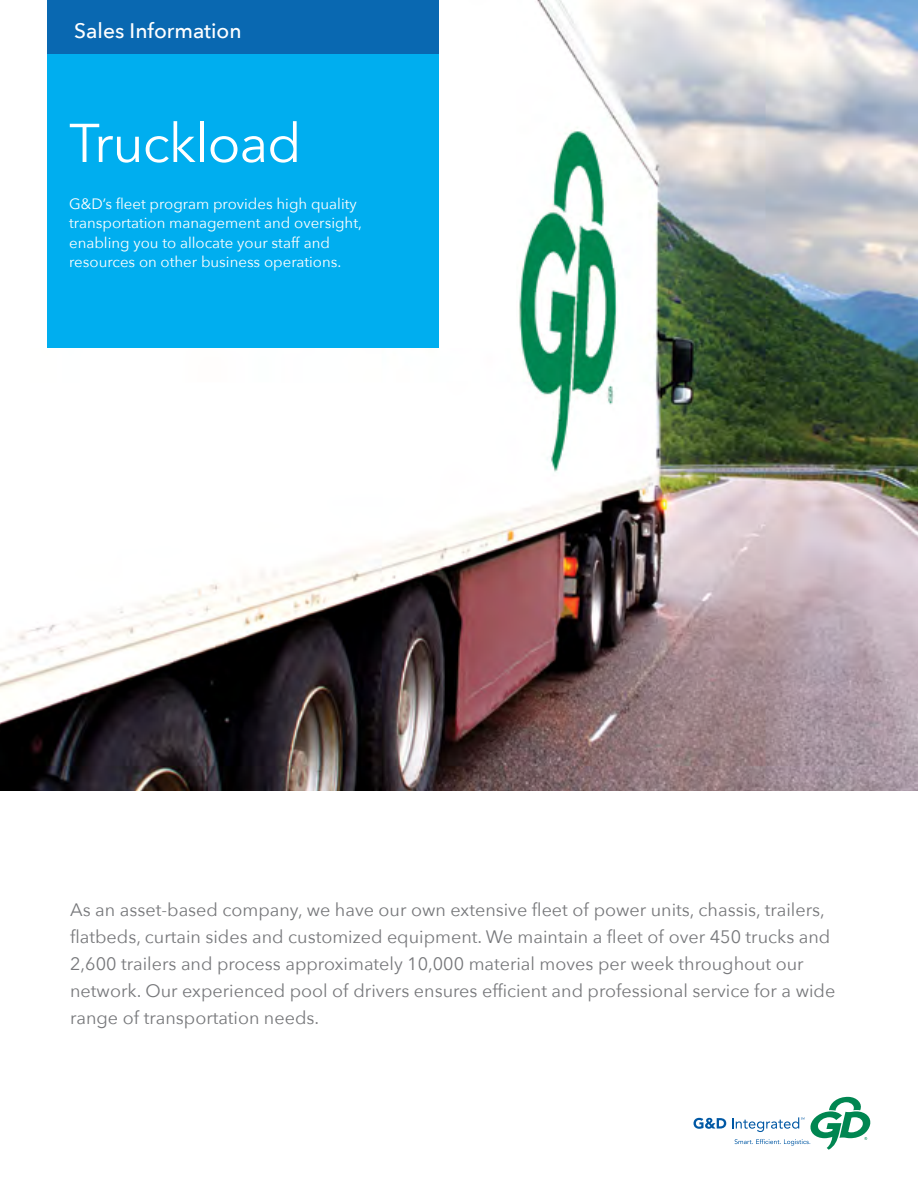
<style>
.page{position:relative;width:918px;height:1188px;background:#fff}
.page>*{position:absolute;margin:0;border:0;box-sizing:border-box;transform-origin:0 0}
.t1{font:54px "Avenir Next";letter-spacing:-.02em;color:#fff}
.t2{font:500 21px "Avenir Next";color:#fff}
.t3{font:18px/27px "Avenir Next";color:#77787b}
.t4{font:15px/19.5px "Avenir Next";color:#fff}
</style>
<div class="page">
<img style="left:0;top:0;width:918px;height:791px">
<div style="left:0;top:17px;width:515px;height:331px;background:#fff"></div>
<div style="left:47px;top:46px;width:392px;height:302px;background:#00aeef"></div>
<div style="left:47px;top:0;width:392px;height:54px;background:#0968b1"></div>
<svg style="left:694px;top:1118px;width:32px;height:11px"></svg>
<svg style="left:732px;top:1097px;width:138px;height:53px"></svg>
<p class="t2" style="left:74px;top:12px;width:169px">Sales Information</p>
<h1 class="t1" style="left:69px;top:98px;width:234px">Truckload</h1>
<p class="t4" style="left:69px;top:193px;width:294px">G&amp;D’s fleet program provides high quality transportation management and oversight, enabling you to allocate your staff and resources on other business operations.</p>
<p class="t3" style="left:70px;top:896px;width:767px">As an asset-based company, we have our own extensive fleet of power units, chassis, trailers, flatbeds, curtain sides and customized equipment. We maintain a fleet of over 450 trucks and 2,600 trailers and process approximately 10,000 material moves per week throughout our network. Our experienced pool of drivers ensures efficient and professional service for a wide range of transportation needs.</p>
</div>
